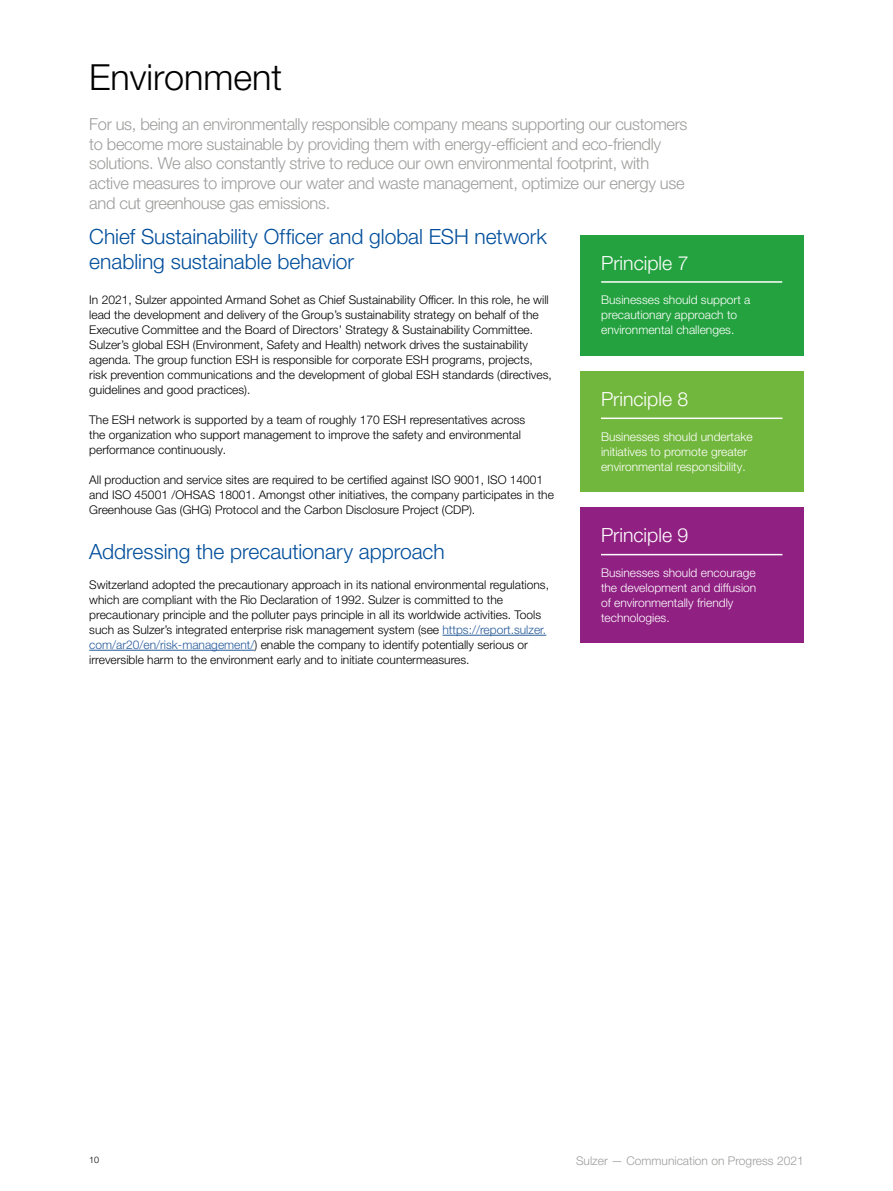
<style>
.page{position:relative;width:893px;height:1191px;background:#fff}
.page>*{position:absolute;margin:0;border:0;box-sizing:border-box;transform-origin:0 0}
.t1{font:300 36px "Helvetica Neue LT Pro";color:#000}
.Subheading{font:300 21px/25.2px "Helvetica Neue LT Pro";color:#004e9b}
.Principle_subtitle_w{font:300 19.5px "Helvetica Neue LT Pro";color:#fff}
.Intro_text{font:300 16.5px/19.8px "Helvetica Neue LT Pro";letter-spacing:-.02em;color:#9d9d9c}
.Body_text{font:300 12px/15px "Helvetica Neue LT Pro";color:#000}
.Body_text-2{font:300 12px/15px "Helvetica Neue LT Pro";color:#fff}
.t2{font:300 12px "Helvetica Neue LT Pro";color:#9d9d9c}
.t3{font:300 9px "Helvetica Neue LT Pro";color:#000}
.s1{color:#275b9b}
</style>
<div class="page">
<hr style="left:442px;top:635px;width:104px;height:1px;background:#275b9b">
<hr style="left:89px;top:650px;width:165px;height:1px;background:#275b9b">
<div style="left:580px;top:235px;width:224px;height:120px;background:#24a23f"></div>
<hr style="left:601px;top:281px;width:181px;height:2px;background:#fff">
<div style="left:580px;top:371px;width:223px;height:121px;background:#72b73d"></div>
<hr style="left:601px;top:417px;width:181px;height:2px;background:#fff">
<div style="left:580px;top:507px;width:223px;height:136px;background:#902082"></div>
<hr style="left:601px;top:554px;width:181px;height:1px;background:#fff">
<p class="t1" style="left:89px;top:55px;width:194px">Environment</p>
<p class="Intro_text" style="left:89px;top:114px;width:600px">For us, being an environmentally responsible company means supporting our customers to become more sustainable by providing them with energy-efficient and eco-friendly solutions. We also constantly strive to reduce our own environmental footprint, with active measures to improve our water and waste management, optimize our energy use and cut greenhouse gas emissions.</p>
<p class="Subheading" style="left:89px;top:223px;width:459px">Chief Sustainability Officer and global ESH network enabling sustainable behavior</p>
<p class="Body_text" style="left:89px;top:292px;width:461px">In 2021, Sulzer appointed Armand Sohet as Chief Sustainability Officer. In this role, he will lead the development and delivery of the Group’s sustainability strategy on behalf of the<br>Executive Committee and the Board of Directors’ Strategy &amp; Sustainability Committee.</p>
<p class="Body_text" style="left:89px;top:337px;width:464px">Sulzer’s global ESH (Environment, Safety and Health) network drives the sustainability agenda. The group function ESH is responsible for corporate ESH programs, projects, risk prevention communications and the development of global ESH standards (directives, guidelines and good practices).</p>
<p class="Body_text" style="left:89px;top:412px;width:437px">The ESH network is supported by a team of roughly 170 ESH representatives across the organization who support management to improve the safety and environmental performance continuously.</p>
<p class="Body_text" style="left:89px;top:472px;width:466px">All production and service sites are required to be certified against ISO 9001, ISO 14001 and ISO 45001 /OHSAS 18001. Amongst other initiatives, the company participates in the<br>Greenhouse Gas (GHG) Protocol and the Carbon Disclosure Project (CDP).</p>
<p class="Subheading" style="left:89px;top:538px;width:357px">Addressing the precautionary approach</p>
<p class="Body_text" style="left:89px;top:577px;width:461px">Switzerland adopted the precautionary approach in its national environmental regulations, which are compliant with the Rio Declaration of 1992. Sulzer is committed to the precautionary principle and the polluter pays principle in all its worldwide activities. Tools such as Sulzer’s integrated enterprise risk management system (see <span class="s1">https://report.sulzer. com/ar20/en/risk-management/</span>) enable the company to identify potentially serious or irreversible harm to the environment early and to initiate countermeasures.</p>
<p class="Principle_subtitle_w" style="left:601px;top:251px;width:89px">Principle 7</p>
<p class="Body_text-2" style="left:601px;top:292px;width:151px">Businesses should support a</p>
<p class="Body_text-2" style="left:601px;top:307px;width:138px">precautionary approach to</p>
<p class="Body_text-2" style="left:601px;top:322px;width:135px">environmental challenges.</p>
<p class="Principle_subtitle_w" style="left:601px;top:387px;width:89px">Principle 8</p>
<p class="Body_text-2" style="left:601px;top:428px;width:153px">Businesses should undertake initiatives to promote greater environmental responsibility.</p>
<p class="Principle_subtitle_w" style="left:601px;top:523px;width:89px">Principle 9</p>
<p class="Body_text-2" style="left:601px;top:565px;width:157px">Businesses should encourage the development and diffusion of environmentally friendly technologies.</p>
<p class="t3" style="left:89px;top:1154px;width:12px">10</p>
<p class="t2" style="left:576px;top:1153px;width:229px">Sulzer — Communication on Progress 2021</p>
</div>
